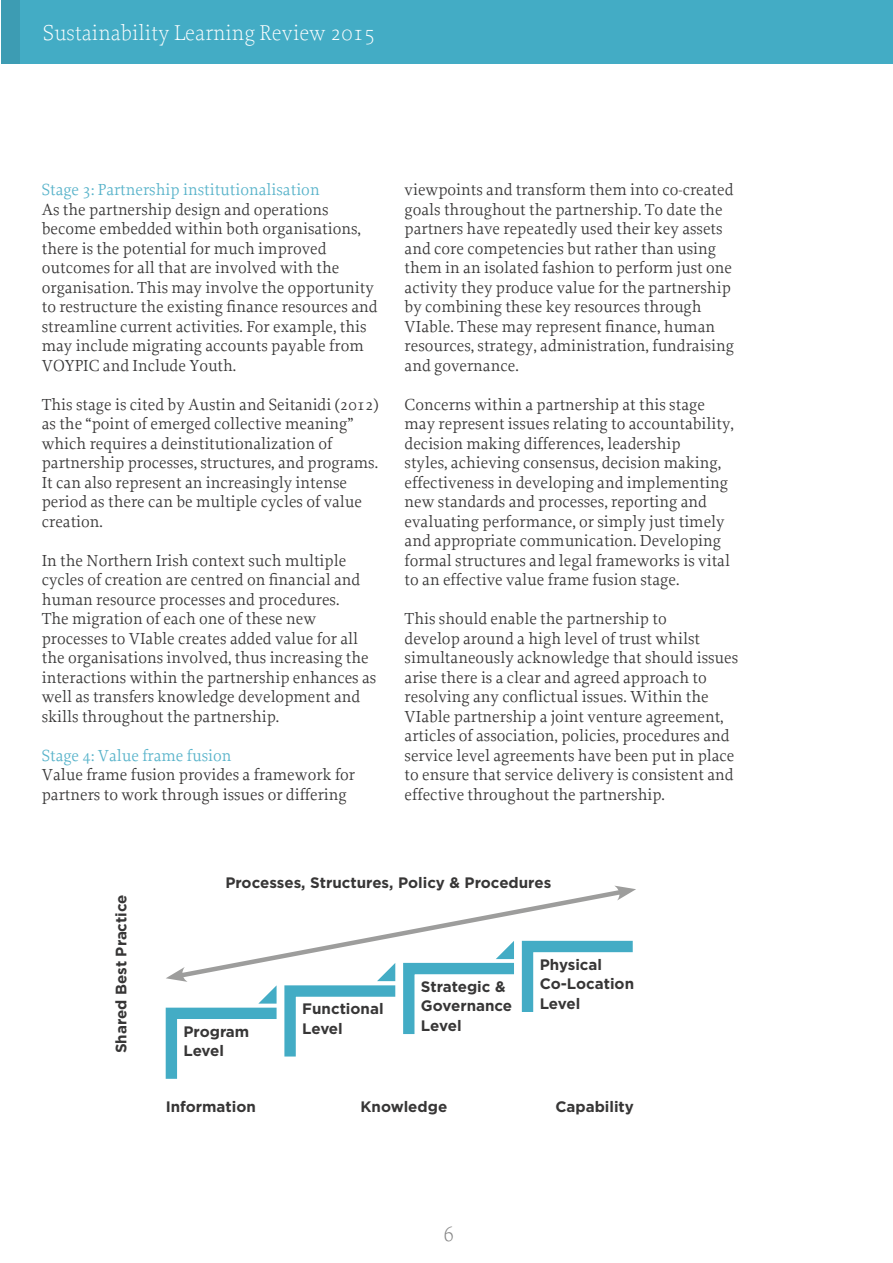
<style>
.page{position:relative;width:893px;height:1263px;background:#fff}
.page>*{position:absolute;margin:0;border:0;box-sizing:border-box;transform-origin:0 0}
.t1{font:200 22.5px "Proforma";color:#fff}
.t2{font:200 22.5px "Proforma";color:#858585}
.t3{font:16.8px/19.5px "Proforma";color:#373636}
.t4{font:16.8px "Proforma";color:#58b3ca}
.t5{font:700 15.15px/19.5px "Gotham HTF";color:#373636}
</style>
<div class="page">
<div style="left:2px;top:0;width:891px;height:64px;background:#43acc5"></div>
<div style="left:2px;top:0;width:18px;height:64px;background:#3d9cb3"></div>
<svg style="left:165px;top:886px;width:471px;height:193px"></svg>
<h1 class="t1" style="left:43px;top:20px;width:334px">Sustainability Learning Review 2015</h1>
<p class="t4" style="left:42px;top:179px;width:279px">Stage 3: Partnership institutionalisation</p>
<p class="t3" style="left:42px;top:199px;width:337px">As the partnership design and operations become embedded within both organisations, there is the potential for much improved outcomes for all that are involved with the organisation. This may involve the opportunity to restructure the existing finance resources and streamline current activities. For example, this may include migrating accounts payable from VOYPIC and Include Youth.</p>
<p class="t3" style="left:42px;top:394px;width:339px">This stage is cited by Austin and Seitanidi (2012) as the “point of emerged collective meaning” which requires a deinstitutionalization of partnership processes, structures, and programs.<br>It can also represent an increasingly intense period as there can be multiple cycles of value creation.</p>
<p class="t3" style="left:42px;top:550px;width:336px">In the Northern Irish context such multiple cycles of creation are centred on financial and human resource processes and procedures.<br>The migration of each one of these new processes to VIable creates added value for all the organisations involved, thus increasing the interactions within the partnership enhances as well as transfers knowledge development and skills throughout the partnership.</p>
<p class="t4" style="left:42px;top:745px;width:191px">Stage 4: Value frame fusion</p>
<p class="t3" style="left:42px;top:765px;width:315px">Value frame fusion provides a framework for partners to work through issues or differing</p>
<p class="t3" style="left:405px;top:180px;width:331px">viewpoints and transform them into co-created goals throughout the partnership. To date the partners have repeatedly used their key assets and core competencies but rather than using them in an isolated fashion to perform just one activity they produce value for the partnership by combining these key resources through VIable. These may represent finance, human resources, strategy, administration, fundraising and governance.</p>
<p class="t3" style="left:405px;top:394px;width:331px">Concerns within a partnership at this stage may represent issues relating to accountability, decision making differences, leadership<br>styles, achieving consensus, decision making, effectiveness in developing and implementing new standards and processes, reporting and evaluating performance, or simply just timely and appropriate communication. Developing formal structures and legal frameworks is vital to an effective value frame fusion stage.</p>
<p class="t3" style="left:405px;top:609px;width:335px">This should enable the partnership to<br>develop around a high level of trust whilst simultaneously acknowledge that should issues arise there is a clear and agreed approach to resolving any conflictual issues. Within the VIable partnership a joint venture agreement, articles of association, policies, procedures and service level agreements have been put in place to ensure that service delivery is consistent and effective throughout the partnership.</p>
<p class="t5" style="left:111px;top:1053px;width:160px;rotate:-90deg">Shared Best Practice</p>
<p class="t5" style="left:225px;top:872px;width:327px">Processes, Structures, Policy &amp; Procedures</p>
<p class="t5" style="left:183px;top:1021px;width:67px">Program<br>Level</p>
<p class="t5" style="left:166px;top:1097px;width:92px">Information</p>
<p class="t5" style="left:302px;top:999px;width:83px">Functional<br>Level</p>
<p class="t5" style="left:421px;top:976px;width:93px">Strategic &amp;<br>Governance<br>Level</p>
<p class="t5" style="left:540px;top:954px;width:96px">Physical<br>Co-Location<br>Level</p>
<p class="t5" style="left:360px;top:1097px;width:88px">Knowledge</p>
<p class="t5" style="left:555px;top:1097px;width:80px">Capability</p>
<h1 class="t2" style="left:443px;top:1220px;width:13px">6</h1>
</div>
